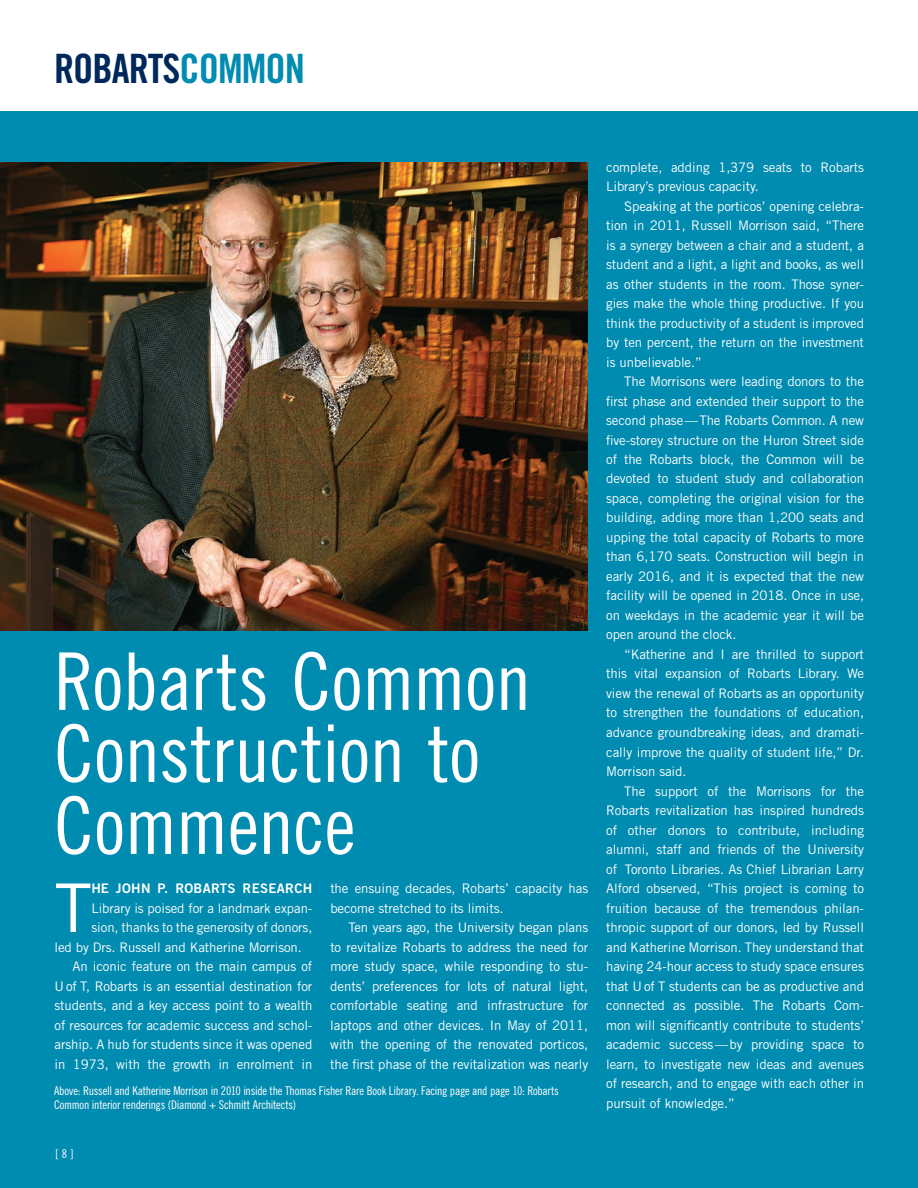
<style>
.page{position:relative;width:918px;height:1188px;background:#fff}
.page>*{position:absolute;margin:0;border:0;box-sizing:border-box;transform-origin:0 0}
.t1{font:79.5px/72px "Trade Gothic LT Std Cn 18";letter-spacing:-.005em;color:#fff}
.t2{font:67.2px "Trade Gothic LT Std";color:#fff}
.t3{font:40.5px "Trade Gothic LT Std Bd Cn 20";letter-spacing:-.025em;color:#00285b}
.t4{font:13.2px/19.5px "Trade Gothic LT Std";letter-spacing:-.005em;color:#fff;text-align:justify}
.t5{font:13.2px "Trade Gothic LT Std Bd 2";letter-spacing:.025em;color:#fff}
.t6{font:12px/14.4px "Trade Gothic LT Std Cn 18";letter-spacing:-.02em;color:#fff}
.s1{color:#008bb0}
</style>
<div class="page">
<div style="left:0;top:112px;width:918px;height:1076px;background:#008bb0"></div>
<img style="left:0;top:162px;width:588px;height:469px">
<h3 class="t3" style="left:54px;top:44px;width:253px">ROBARTS<span class="s1">COMMON</span></h3>
<h1 class="t1" style="left:54px;top:645px;width:479px">Robarts Common<br>Construction to<br>Commence</h1>
<h2 class="t2" style="left:54px;top:868px;width:39px">T</h2>
<p class="t5" style="left:91px;top:880px;width:222px">HE JOHN P. ROBARTS RESEARCH</p>
<p class="t4" style="left:91px;top:898px;width:222px">Library is poised for a landmark expan-</p>
<p class="t4" style="left:91px;top:917px;width:222px">sion, thanks to the generosity of donors,</p>
<p class="t4" style="left:55px;top:937px;width:249px">led by Drs. Russell and Katherine Morrison.</p>
<p class="t4" style="left:73px;top:956px;width:241px">An iconic feature on the main campus of</p>
<p class="t4" style="left:55px;top:976px;width:259px">U of T, Robarts is an essential destination for</p>
<p class="t4" style="left:54px;top:995px;width:259px">students, and a key access point to a wealth</p>
<p class="t4" style="left:54px;top:1015px;width:259px">of resources for academic success and schol-</p>
<p class="t4" style="left:54px;top:1034px;width:259px">arship. A hub for students since it was opened</p>
<p class="t4" style="left:54px;top:1054px;width:259px">in 1973, with the growth in enrolment in</p>
<p class="t4" style="left:330px;top:878px;width:259px">the ensuing decades, Robarts’ capacity has become stretched to its limits.</p>
<p class="t4" style="left:330px;top:917px;width:259px;text-indent:18px">Ten years ago, the University began plans to revitalize Robarts to address the need for more study space, while responding to stu&shy;dents’ preferences for lots of natural light, comfortable seating and infrastructure for laptops and other devices. In May of 2011, with the opening of the renovated porticos, the first phase of the revitalization was nearly</p>
<p class="t6" style="left:54px;top:1083px;width:506px">Above: Russell and Katherine Morrison in 2010 inside the Thomas Fisher Rare Book Library. Facing page and page 10: Robarts<br>Common interior renderings (Diamond + Schmitt Architects)</p>
<p class="t6" style="left:56px;top:1147px;width:19px">[ 8 ]</p>
<p class="t4" style="left:606px;top:157px;width:259px">complete, adding 1,379 seats to Robarts<br>Library’s previous capacity.</p>
<p class="t4" style="left:606px;top:196px;width:259px;text-indent:18px">Speaking at the porticos’ opening celebra&shy;tion in 2011, Russell Morrison said, “There is a synergy between a chair and a student, a student and a light, a light and books, as well as other students in the room. Those syner&shy;gies make the whole thing productive. If you think the productivity of a student is improved by ten percent, the return on the investment is unbelievable.”</p>
<p class="t4" style="left:606px;top:371px;width:259px;text-indent:18px">The Morrisons were leading donors to the first phase and extended their support to the second phase—The Robarts Common. A new five-storey structure on the Huron Street side of the Robarts block, the Common will be devoted to student study and collaboration space, completing the original vision for the building, adding more than 1,200 seats and upping the total capacity of Robarts to more than 6,170 seats. Construction will begin in early 2016, and it is expected that the new facility will be opened in 2018. Once in use, on weekdays in the academic year it will be open around the clock.</p>
<p class="t4" style="left:606px;top:644px;width:259px;text-indent:18px">“Katherine and I are thrilled to support this vital expansion of Robarts Library. We view the renewal of Robarts as an opportunity to strengthen the foundations of education, advance groundbreaking ideas, and dramati&shy;cally improve the quality of student life,” Dr.<br>Morrison said.</p>
<p class="t4" style="left:606px;top:781px;width:259px;text-indent:18px">The support of the Morrisons for the Robarts revitalization has inspired hundreds of other donors to contribute, including alumni, staff and friends of the University of Toronto Libraries. As Chief Librarian Larry Alford observed, “This project is coming to fruition because of the tremendous philan&shy;thropic support of our donors, led by Russell and Katherine Morrison. They understand that having 24-hour access to study space ensures that U of T students can be as productive and connected as possible. The Robarts Com&shy;mon will significantly contribute to students’ academic success—by providing space to learn, to investigate new ideas and avenues of research, and to engage with each other in pursuit of knowledge.”</p>
</div>
